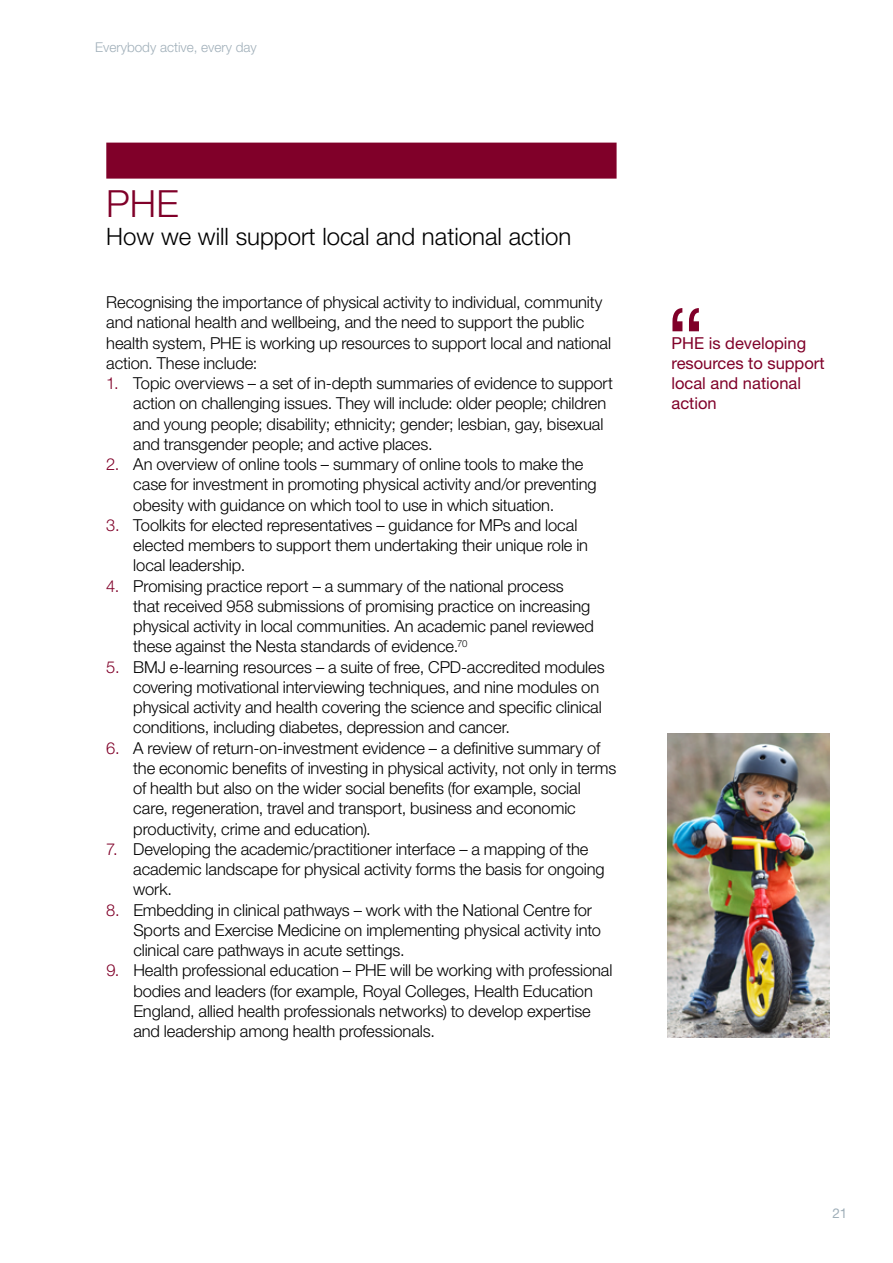
<style>
.page{position:relative;width:893px;height:1263px;background:#fff}
.page>*{position:absolute;margin:0;border:0;box-sizing:border-box;transform-origin:0 0}
.t1{font:90px "Helvetica Neue LT Std";color:#800029}
.t2{font:300 37.5px "Helvetica Neue LT Std";color:#800029}
.t3{font:300 24px "Helvetica Neue LT Std";color:#000}
.t4{font:300 16.5px/20.2px "Helvetica Neue LT Std";letter-spacing:-.005em;color:#000}
.t5{font:16.5px/20.2px "Helvetica Neue LT Std";color:#800029}
.t6{font:300 13.5px "Helvetica Neue LT Std";color:#a0afb9}
.t7{font:13.5px "Helvetica Neue LT Std";color:#a0afb9}
.s1{color:#800029}
</style>
<div class="page">
<div style="left:106px;top:143px;width:511px;height:36px;background:#800029"></div>
<img style="left:668px;top:734px;width:161px;height:303px">
<p class="t6" style="left:95px;top:39px;width:163px">Everybody active, every day</p>
<h2 class="t2" style="left:106px;top:180px;width:74px">PHE</h2>
<h3 class="t3" style="left:106px;top:222px;width:467px">How we will support local and national action</h3>
<p class="t4" style="left:106px;top:292px;width:506px">Recognising the importance of physical activity to individual, community and national health and wellbeing, and the need to support the public health system, PHE is working up resources to support local and national action. These include:</p>
<p class="t4" style="left:133px;top:373px;width:481px;text-indent:-27px"><span class="s1">1.</span> Topic overviews – a set of in-depth summaries of evidence to support action on challenging issues. They will include: older people; children and young people; disability; ethnicity; gender; lesbian, gay, bisexual and transgender people; and active places.</p>
<p class="t4" style="left:133px;top:454px;width:465px;text-indent:-27px"><span class="s1">2.</span> An overview of online tools – summary of online tools to make the case for investment in promoting physical activity and/or preventing obesity with guidance on which tool to use in which situation.</p>
<p class="t4" style="left:133px;top:514px;width:456px;text-indent:-27px"><span class="s1">3.</span> Toolkits for elected representatives – guidance for MPs and local elected members to support them undertaking their unique role in local leadership.</p>
<p class="t4" style="left:133px;top:575px;width:462px;text-indent:-27px"><span class="s1">4.</span> Promising practice report – a summary of the national process that received 958 submissions of promising practice on increasing physical activity in local communities. An academic panel reviewed these against the Nesta standards of evidence.<sup>70</sup></p>
<p class="t4" style="left:133px;top:656px;width:473px;text-indent:-27px"><span class="s1">5.</span> BMJ e-learning resources – a suite of free, CPD-accredited modules covering motivational interviewing techniques, and nine modules on physical activity and health covering the science and specific clinical conditions, including diabetes, depression and cancer.</p>
<p class="t4" style="left:133px;top:737px;width:485px;text-indent:-27px"><span class="s1">6.</span> A review of return-on-investment evidence – a definitive summary of the economic benefits of investing in physical activity, not only in terms of health but also on the wider social benefits (for example, social care, regeneration, travel and transport, business and economic productivity, crime and education).</p>
<p class="t4" style="left:133px;top:838px;width:473px;text-indent:-27px"><span class="s1">7.</span> Developing the academic/practitioner interface – a mapping of the academic landscape for physical activity forms the basis for ongoing work.</p>
<p class="t4" style="left:133px;top:899px;width:469px;text-indent:-27px"><span class="s1">8.</span> Embedding in clinical pathways – work with the National Centre for<br>Sports and Exercise Medicine on implementing physical activity into clinical care pathways in acute settings.</p>
<p class="t4" style="left:133px;top:960px;width:481px;text-indent:-27px"><span class="s1">9.</span> Health professional education – PHE will be working with professional bodies and leaders (for example, Royal Colleges, Health Education England, allied health professionals networks) to develop expertise and leadership among health professionals.</p>
<h1 class="t1" style="left:666px;top:287px;width:40px">“</h1>
<p class="t5" style="left:671px;top:332px;width:155px">PHE is developing resources to support local and national action</p>
<p class="t7" style="left:832px;top:1205px;width:17px">21</p>
</div>
